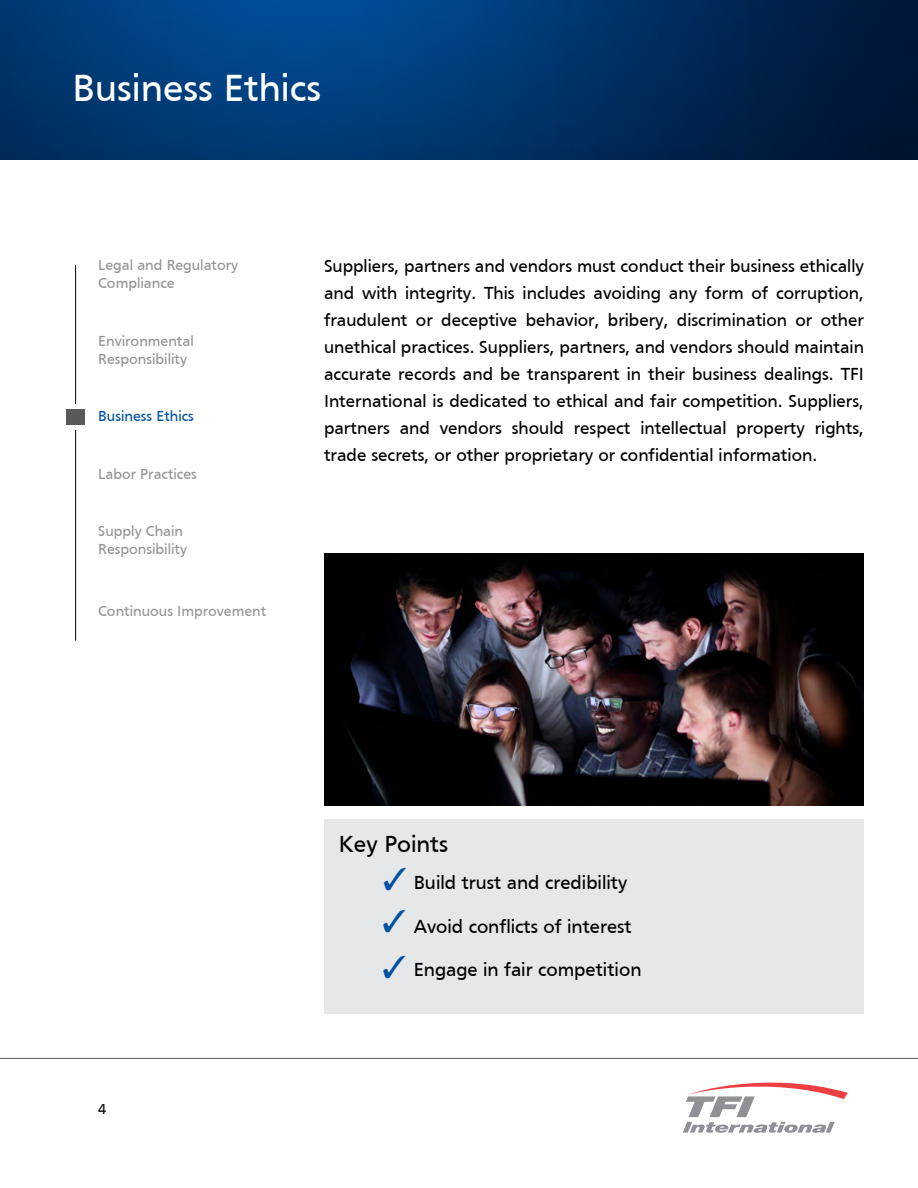
<style>
.page{position:relative;width:918px;height:1188px;background:#fff}
.page>*{position:absolute;margin:0;border:0;box-sizing:border-box;transform-origin:0 0}
.t1{font:39px "Frutiger";color:#fff}
.t2{font:24px "Frutiger";color:#000}
.t3{font:19.5px "Frutiger";color:#000}
.t4{font:18px/27px "Frutiger";color:#000;text-align:justify}
.t5{font:15px/18px "Frutiger";color:#939598}
.t6{font:15px "Frutiger";color:#0053a1}
.t7{font:15px "Frutiger";color:#000}
</style>
<div class="page">
<hr style="left:75px;top:265px;width:1px;height:376px;background:#000">
<div style="left:66px;top:404px;width:19px;height:25px;background:#fff"></div>
<svg style="left:66px;top:424px;width:19px;height:1px"></svg>
<div style="left:66px;top:409px;width:19px;height:15px;background:#58595b"></div>
<img style="left:0;top:0;width:918px;height:160px">
<hr style="left:0;top:1058px;width:918px;height:1px;background:#58595b">
<svg style="left:683px;top:1083px;width:165px;height:50px"></svg>
<div style="left:324px;top:819px;width:540px;height:195px;background:#e6e7e8"></div>
<img style="left:324px;top:553px;width:540px;height:253px">
<h1 class="t1" style="left:73px;top:65px;width:250px">Business Ethics</h1>
<p class="t5" style="left:98px;top:256px;width:142px">Legal and Regulatory<br>Compliance</p>
<p class="t5" style="left:98px;top:331px;width:97px">Environmental<br>Responsibility</p>
<p class="t6" style="left:98px;top:408px;width:97px">Business Ethics</p>
<p class="t5" style="left:98px;top:465px;width:100px">Labor Practices</p>
<p class="t5" style="left:98px;top:522px;width:90px">Supply Chain<br>Responsibility</p>
<p class="t5" style="left:98px;top:601px;width:170px">Continuous Improvement</p>
<p class="t4" style="left:324px;top:253px;width:542px">Suppliers, partners and vendors must conduct their business ethically and with integrity. This includes avoiding any form of corruption, fraudulent or deceptive behavior, bribery, discrimination or other unethical practices. Suppliers, partners, and vendors should maintain accurate records and be transparent in their business dealings. TFI International is dedicated to ethical and fair competition. Suppliers, partners and vendors should respect intellectual property rights, trade secrets, or other proprietary or confidential information.</p>
<p class="t7" style="left:98px;top:1101px;width:10px">4</p>
<h2 class="t2" style="left:339px;top:831px;width:111px">Key Points</h2>
<p class="t3" style="left:414px;top:872px;width:215px">Build trust and credibility</p>
<p class="t3" style="left:414px;top:915px;width:220px">Avoid conflicts of interest</p>
<p class="t3" style="left:414px;top:959px;width:229px">Engage in fair competition</p>
</div>
